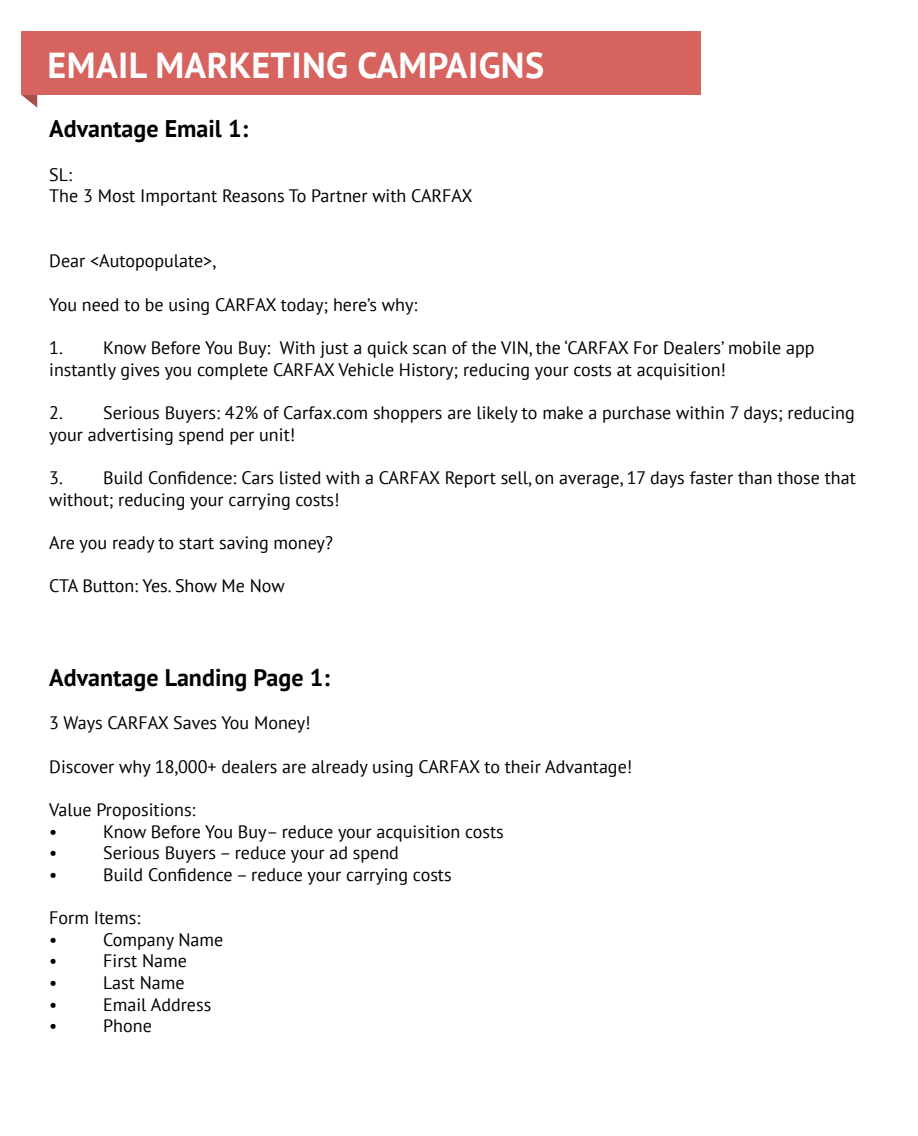
<style>
.page{position:relative;width:918px;height:1136px;background:#fff}
.page>*{position:absolute;margin:0;border:0;box-sizing:border-box;transform-origin:0 0}
.t1{font:700 36px "PT Sans";letter-spacing:.01em;color:#fff}
.t2{font:700 24px "PT Sans";color:#000}
.t3{font:18px/21.6px "PT Sans";color:#000}
</style>
<div class="page">
<svg style="left:21px;top:94px;width:16px;height:14px"></svg>
<div style="left:21px;top:32px;width:679px;height:62px;background:#d6635e"></div>
<h1 class="t1" style="left:48px;top:41px;width:498px">EMAIL MARKETING CAMPAIGNS</h1>
<h2 class="t2" style="left:49px;top:113px;width:200px">Advantage Email 1:</h2>
<p class="t3" style="left:49px;top:163px;width:425px">SL:<br>The 3 Most Important Reasons To Partner with CARFAX</p>
<p class="t3" style="left:49px;top:250px;width:168px">Dear &lt;Autopopulate&gt;,</p>
<p class="t3" style="left:49px;top:293px;width:370px">You need to be using CARFAX today; here’s why:</p>
<p class="t3" style="left:49px;top:336px;width:767px">1. Know Before You Buy: With just a quick scan of the VIN, the ‘CARFAX For Dealers’ mobile app instantly gives you complete CARFAX Vehicle History; reducing your costs at acquisition!</p>
<p class="t3" style="left:49px;top:401px;width:807px">2. Serious Buyers: 42% of Carfax.com shoppers are likely to make a purchase within 7 days; reducing your advertising spend per unit!</p>
<p class="t3" style="left:49px;top:466px;width:808px">3. Build Confidence: Cars listed with a CARFAX Report sell, on average, 17 days faster than those that without; reducing your carrying costs!</p>
<p class="t3" style="left:49px;top:531px;width:285px">Are you ready to start saving money?</p>
<p class="t3" style="left:49px;top:574px;width:237px">CTA Button: Yes. Show Me Now</p>
<h2 class="t2" style="left:49px;top:661px;width:282px">Advantage Landing Page 1:</h2>
<p class="t3" style="left:49px;top:711px;width:263px">3 Ways CARFAX Saves You Money!</p>
<p class="t3" style="left:49px;top:755px;width:585px">Discover why 18,000+ dealers are already using CARFAX to their Advantage!</p>
<p class="t3" style="left:49px;top:798px;width:148px">Value Propositions: •</p>
<p class="t3" style="left:103px;top:820px;width:402px">Know Before You Buy– reduce your acquisition costs</p>
<p class="t3" style="left:49px;top:841px;width:10px">•</p>
<p class="t3" style="left:103px;top:841px;width:297px">Serious Buyers – reduce your ad spend</p>
<p class="t3" style="left:49px;top:863px;width:10px">•</p>
<p class="t3" style="left:103px;top:863px;width:350px">Build Confidence – reduce your carrying costs</p>
<p class="t3" style="left:49px;top:906px;width:93px">Form Items: •</p>
<p class="t3" style="left:103px;top:928px;width:122px">Company Name</p>
<p class="t3" style="left:49px;top:950px;width:10px">•</p>
<p class="t3" style="left:103px;top:950px;width:85px">First Name</p>
<p class="t3" style="left:49px;top:971px;width:10px">•</p>
<p class="t3" style="left:103px;top:971px;width:83px">Last Name</p>
<p class="t3" style="left:49px;top:993px;width:10px">•</p>
<p class="t3" style="left:103px;top:993px;width:110px">Email Address</p>
<p class="t3" style="left:49px;top:1014px;width:10px">•</p>
<p class="t3" style="left:103px;top:1014px;width:50px">Phone</p>
</div>
